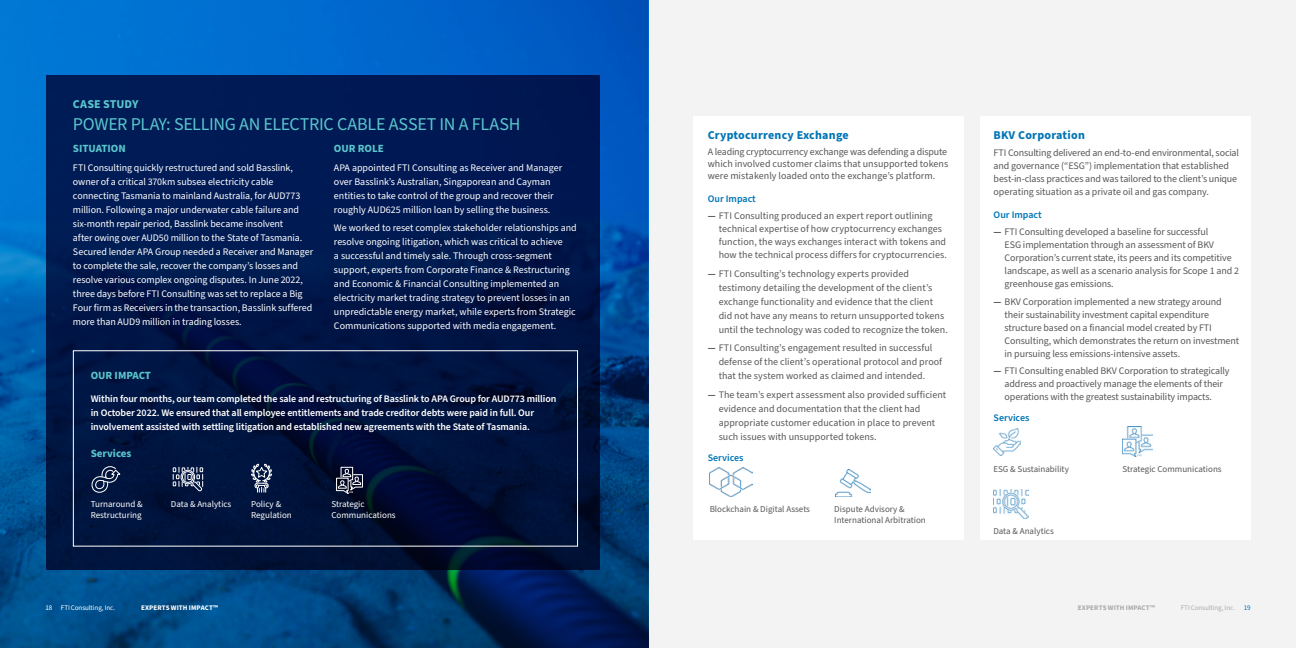
<style>
.page{position:relative;width:1296px;height:648px;background:#fff}
.page>*{position:absolute;margin:0;border:0;box-sizing:border-box;transform-origin:0 0}
.CS_Header{font:18px "Source Sans Pro";letter-spacing:-.02em;color:#5ac6cc}
.Body_copy{font:700 12px "Source Sans Pro";letter-spacing:.02em;color:#0075b6}
.CS_Label{font:700 12px "Source Sans Pro";color:#5ac6cc}
.Our_Impact{font:700 11px "Source Sans Pro";color:#5ac6cc}
.CS_Subhead{font:700 11px "Source Sans Pro";color:#5ac6cc}
.Body_copy-2{font:10px/13px "Source Sans Pro";letter-spacing:-.005em;color:#57585a}
.Body_copy-3{font:10px/14px "Source Sans Pro";letter-spacing:-.005em;color:#fff}
.Our_Impact-2{font:600 10px/14px "Source Sans Pro";letter-spacing:-.01em;color:#fff}
.Subhead{font:600 10px "Source Sans Pro";color:#0075b6}
.Info_Dash{font:9px/11px "Source Sans Pro";color:#57585a}
.Info_Dash-2{font:9px/11px "Source Sans Pro";color:#fff}
.CB_Footer_title{font:700 7px "Source Sans Pro";letter-spacing:.01em;color:#a8abac}
.CB_Boilerplate{font:7px "Source Sans Pro";letter-spacing:-.01em;color:#a8abac}
.CB_Boilerplate-2{font:7px "Source Sans Pro";letter-spacing:-.01em;color:#fff}
.CB_Footer_title-2{font:700 7px "Source Sans Pro";letter-spacing:.01em;color:#fff}
.CB_Folio{font:7px "Source Sans Pro";color:#0075b6}
.CB_Folio-2{font:7px "Source Sans Pro";color:#fff}
.s1{font-weight:700}
</style>
<div class="page">
<div style="left:649px;top:0;width:647px;height:648px;background:#f3f3f4"></div>
<svg style="left:0;top:0;width:648px;height:648px;background:#0054a1"></svg>
<svg style="left:47px;top:75px;width:553px;height:495px;background:#011647"></svg>
<svg style="left:91px;top:465px;width:29px;height:28px"></svg>
<div style="left:693px;top:116px;width:270px;height:423px;background:#fff"></div>
<img style="left:710px;top:468px;width:42px;height:29px">
<img style="left:835px;top:469px;width:35px;height:28px">
<div style="left:981px;top:116px;width:270px;height:423px;background:#fff"></div>
<img style="left:993px;top:428px;width:27px;height:28px">
<img style="left:993px;top:490px;width:35px;height:28px">
<div style="left:1023px;top:504px;width:6px;height:7px;background:#fff;border-radius:50%"></div>
<img style="left:1123px;top:426px;width:29px;height:30px">
<svg style="left:336px;top:467px;width:27px;height:28px"></svg>
<svg style="left:251px;top:464px;width:21px;height:28px"></svg>
<svg style="left:173px;top:467px;width:30px;height:25px"></svg>
<p class="CS_Label" style="left:73px;top:96px;width:67px">CASE STUDY</p>
<p class="CS_Header" style="left:73px;top:112px;width:449px">POWER PLAY: SELLING AN ELECTRIC CABLE ASSET IN A FLASH</p>
<p class="CS_Subhead" style="left:73px;top:141px;width:54px">SITUATION</p>
<p class="Body_copy-3" style="left:73px;top:161px;width:242px">FTI Consulting quickly restructured and sold Basslink, owner of a critical 370km subsea electricity cable connecting Tasmania to mainland Australia, for AUD773 million. Following a major underwater cable failure and six-month repair period, Basslink became insolvent<br>after owing over AUD50 million to the State of Tasmania.<br>Secured lender APA Group needed a Receiver and Manager to complete the sale, recover the company’s losses and resolve various complex ongoing disputes. In June 2022, three days before FTI Consulting was set to replace a Big Four firm as Receivers in the transaction, Basslink suffered more than AUD9 million in trading losses.</p>
<p class="CS_Subhead" style="left:334px;top:141px;width:52px">OUR ROLE</p>
<p class="Body_copy-3" style="left:334px;top:161px;width:230px">APA appointed FTI Consulting as Receiver and Manager over Basslink’s Australian, Singaporean and Cayman entities to take control of the group and recover their roughly AUD625 million loan by selling the business.</p>
<p class="Body_copy-3" style="left:334px;top:221px;width:244px">We worked to reset complex stakeholder relationships and resolve ongoing litigation, which was critical to achieve<br>a successful and timely sale. Through cross-segment support, experts from Corporate Finance &amp; Restructuring and Economic &amp; Financial Consulting implemented an electricity market trading strategy to prevent losses in an unpredictable energy market, while experts from Strategic Communications supported with media engagement.</p>
<p class="Our_Impact" style="left:91px;top:368px;width:62px">OUR IMPACT</p>
<p class="Our_Impact-2" style="left:91px;top:392px;width:467px">Within four months, our team completed the sale and restructuring of Basslink to APA Group for AUD773 million in October 2022. We ensured that all employee entitlements and trade creditor debts were paid in full. Our involvement assisted with settling litigation and established new agreements with the State of Tasmania.</p>
<p class="Our_Impact" style="left:91px;top:446px;width:42px">Services</p>
<p class="Info_Dash-2" style="left:91px;top:499px;width:53px">Turnaround &amp;<br>Restructuring</p>
<p class="Info_Dash-2" style="left:171px;top:499px;width:62px">Data &amp; Analytics</p>
<p class="Info_Dash-2" style="left:251px;top:499px;width:42px">Policy &amp;<br>Regulation</p>
<p class="Info_Dash-2" style="left:331px;top:499px;width:66px">Strategic<br>Communications</p>
<p class="CB_Folio-2" style="left:45px;top:603px;width:8px">18</p>
<p class="CB_Boilerplate-2" style="left:61px;top:603px;width:56px">FTI Consulting, Inc.</p>
<p class="CB_Footer_title-2" style="left:141px;top:603px;width:78px">EXPERTS WITH IMPACT™</p>
<p class="Body_copy" style="left:708px;top:127px;width:143px">Cryptocurrency Exchange</p>
<p class="Body_copy-2" style="left:708px;top:146px;width:242px;line-height:12px;text-align:justify">A leading cryptocurrency exchange was defending a dispute which involved customer claims that unsupported tokens were mistakenly loaded onto the exchange’s platform.</p>
<p class="Subhead" style="left:708px;top:192px;width:50px">Our Impact</p>
<p class="Body_copy-2" style="left:719px;top:210px;width:230px;text-indent:-11px"><span class="s1">—</span> FTI Consulting produced an expert report outlining technical expertise of how cryptocurrency exchanges function, the ways exchanges interact with tokens and how the technical process differs for cryptocurrencies.</p>
<p class="Body_copy-2" style="left:719px;top:267px;width:231px;line-height:14px;text-indent:-11px"><span class="s1">—</span> FTI Consulting’s technology experts provided testimony detailing the development of the client’s exchange functionality and evidence that the client did not have any means to return unsupported tokens until the technology was coded to recognize the token.</p>
<p class="Body_copy-2" style="left:719px;top:341px;width:225px;line-height:14px;text-indent:-11px"><span class="s1">—</span> FTI Consulting’s engagement resulted in successful defense of the client’s operational protocol and proof that the system worked as claimed and intended.</p>
<p class="Body_copy-2" style="left:719px;top:388px;width:229px;line-height:14px;text-indent:-11px"><span class="s1">—</span> The team’s expert assessment also provided sufficient evidence and documentation that the client had appropriate customer education in place to prevent such issues with unsupported tokens.</p>
<p class="Subhead" style="left:708px;top:451px;width:37px">Services</p>
<p class="Info_Dash" style="left:710px;top:504px;width:102px">Blockchain &amp; Digital Assets</p>
<p class="Info_Dash" style="left:834px;top:504px;width:93px">Dispute Advisory &amp;<br>International Arbitration</p>
<p class="Body_copy" style="left:994px;top:127px;width:93px">BKV Corporation</p>
<p class="Body_copy-2" style="left:994px;top:147px;width:247px">FTI Consulting delivered an end-to-end environmental, social and governance (“ESG”) implementation that established best-in-class practices and was tailored to the client’s unique operating situation as a private oil and gas company.</p>
<p class="Subhead" style="left:994px;top:208px;width:50px">Our Impact</p>
<p class="Body_copy-2" style="left:1005px;top:226px;width:236px;text-indent:-11px"><span class="s1">—</span> FTI Consulting developed a baseline for successful<br>ESG implementation through an assessment of BKV Corporation’s current state, its peers and its competitive landscape, as well as a scenario analysis for Scope 1 and 2 greenhouse gas emissions.</p>
<p class="Body_copy-2" style="left:1005px;top:295px;width:236px;text-indent:-11px"><span class="s1">—</span> BKV Corporation implemented a new strategy around their sustainability investment capital expenditure structure based on a financial model created by FTI Consulting, which demonstrates the return on investment in pursuing less emissions-intensive assets.</p>
<p class="Body_copy-2" style="left:1005px;top:365px;width:227px;text-indent:-11px"><span class="s1">—</span> FTI Consulting enabled BKV Corporation to strategically address and proactively manage the elements of their operations with the greatest sustainability impacts.</p>
<p class="Subhead" style="left:994px;top:411px;width:37px">Services</p>
<p class="Info_Dash" style="left:993px;top:464px;width:77px">ESG &amp; Sustainability</p>
<p class="Info_Dash" style="left:993px;top:526px;width:62px">Data &amp; Analytics</p>
<p class="Info_Dash" style="left:1123px;top:464px;width:101px">Strategic Communications</p>
<p class="CB_Footer_title" style="left:1078px;top:603px;width:78px">EXPERTS WITH IMPACT™</p>
<p class="CB_Boilerplate" style="left:1181px;top:603px;width:56px">FTI Consulting, Inc.</p>
<p class="CB_Folio" style="left:1244px;top:603px;width:8px">19</p>
</div>
